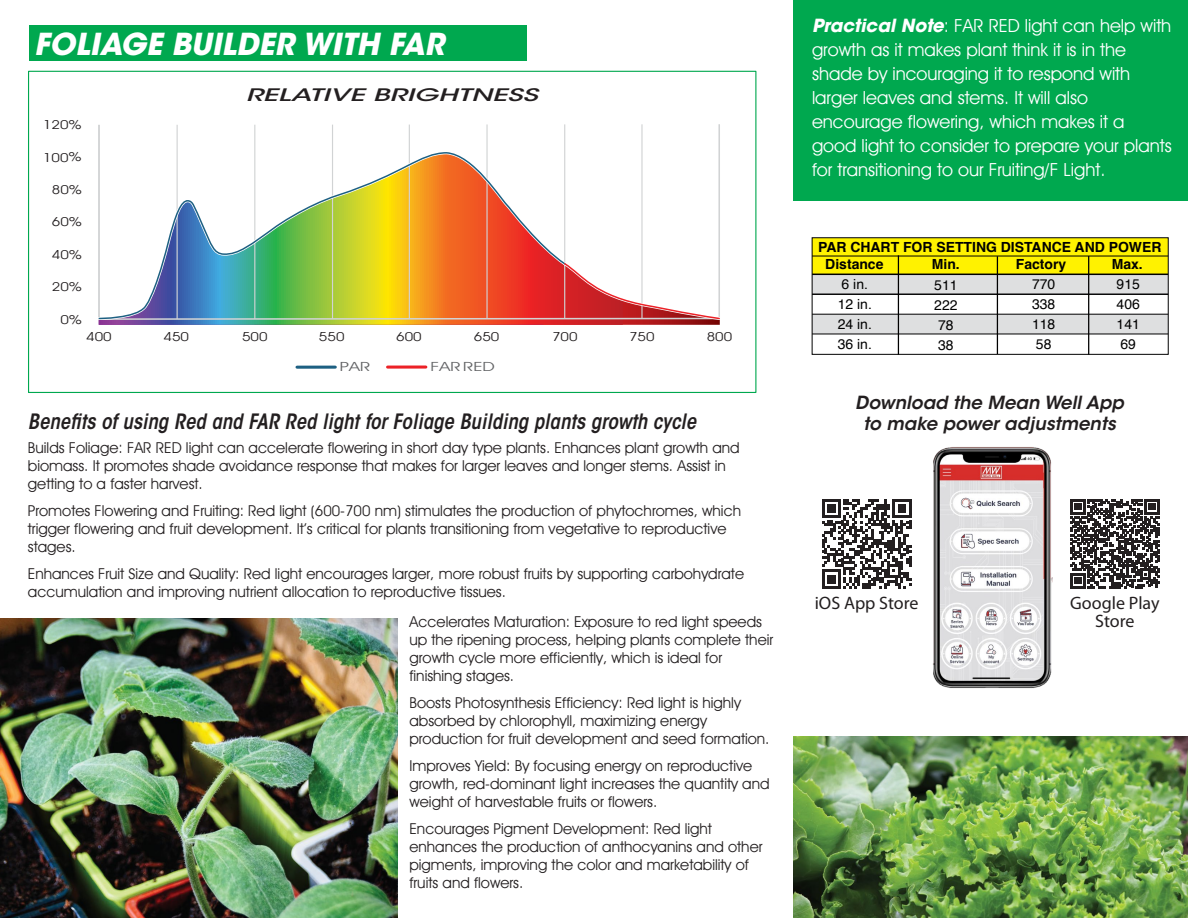
<style>
.page{position:relative;width:1188px;height:918px;background:#fff}
.page>*{position:absolute;margin:0;border:0;box-sizing:border-box;transform-origin:0 0}
.t1{font:italic 700 30.15px "ITC Avant Garde Std";color:#fff}
.t2{font:italic 600 condensed 21px "ITC Avant Garde Std";color:#231f20}
.t3{font:18px/24px "Avant Garde IT Cby BT";color:#fff}
.t4{font:italic 600 18px/21px "ITC Avant Garde Std";color:#231f20;text-align:center}
.t5{font:18px/17.4px "Myriad Pro";color:#231f20;text-align:center}
.t6{font:italic 500 17.1px "ITC Avant Garde Std";color:#231f20;scale:1.64 1}
.t7{font:15px/18px "Avant Garde IT Cby BT";color:#231f20}
.t8{font:700 13.95px/17.5px "Helvetica";color:#000}
.t9{font:13.95px "Helvetica";color:#000}
.t10{font:12.6px "Avant Garde IT Cby BT";color:#636466;scale:1.46 1}
.t11{font:12.45px "Avant Garde IT Cby BT";color:#231f20;scale:1.2 1}
.s1{font-family:"ITC Avant Garde Std";font-weight:700;font-style:italic}
</style>
<div class="page">
<img style="left:793px;top:737px;width:395px;height:181px">
<div style="left:793px;top:0;width:395px;height:201px;background:#00a84f"></div>
<div style="left:29px;top:25px;width:498px;height:36px;background:#00a84f"></div>
<img style="left:0;top:619px;width:397px;height:299px">
<svg style="left:99px;top:321px;width:524px;height:4px;background:#a37654"></svg>
<hr style="left:297px;top:366px;width:38px;height:3px;background:#1d6082">
<hr style="left:388px;top:366px;width:38px;height:3px;background:#ec2127">
<svg style="left:98px;top:124px;width:622px;height:136px"></svg>
<svg style="left:98px;top:151px;width:469px;height:169px"></svg>
<svg style="left:561px;top:260px;width:159px;height:62px"></svg>
<img style="left:933px;top:447px;width:120px;height:242px">
<svg style="left:822px;top:499px;width:89px;height:90px"></svg>
<svg style="left:1070px;top:499px;width:89px;height:89px"></svg>
<div style="left:812px;top:238px;width:356px;height:18px;background:#fff200"></div>
<div style="left:812px;top:256px;width:86px;height:18px;background:#fff200"></div>
<div style="left:898px;top:256px;width:270px;height:18px;background:#fff200"></div>
<div style="left:812px;top:275px;width:356px;height:19px;background:#dedfe0"></div>
<div style="left:813px;top:314px;width:355px;height:20px;background:#dedfe0"></div>
<hr style="left:898px;top:255px;width:1px;height:100px;background:#000">
<hr style="left:997px;top:256px;width:1px;height:98px;background:#000">
<hr style="left:1088px;top:256px;width:1px;height:99px;background:#000">
<hr style="left:812px;top:256px;width:356px;height:1px;background:#000">
<hr style="left:812px;top:274px;width:356px;height:1px;background:#000">
<hr style="left:812px;top:294px;width:356px;height:1px;background:#000">
<hr style="left:812px;top:314px;width:356px;height:1px;background:#000">
<hr style="left:812px;top:334px;width:356px;height:1px;background:#000">
<div style="left:812px;top:237px;width:357px;height:118px;border:1px solid #000"></div>
<h1 class="t1" style="left:34px;top:25px;width:411px">FOLIAGE BUILDER WITH FAR</h1>
<p class="t11" style="left:43px;top:117px;width:34px">120%</p>
<p class="t11" style="left:43px;top:150px;width:34px">100%</p>
<p class="t11" style="left:52px;top:182px;width:27px">80%</p>
<p class="t11" style="left:52px;top:214px;width:27px">60%</p>
<p class="t11" style="left:52px;top:247px;width:27px">40%</p>
<p class="t11" style="left:52px;top:279px;width:27px">20%</p>
<p class="t11" style="left:60px;top:312px;width:20px">0%</p>
<p class="t6" style="left:246px;top:84px;width:180px">RELATIVE BRIGHTNESS</p>
<p class="t11" style="left:86px;top:329px;width:23px">400</p>
<p class="t11" style="left:163px;top:329px;width:23px">450</p>
<p class="t11" style="left:242px;top:329px;width:23px">500</p>
<p class="t11" style="left:319px;top:329px;width:23px">550</p>
<p class="t11" style="left:396px;top:329px;width:23px">600</p>
<p class="t11" style="left:474px;top:329px;width:23px">650</p>
<p class="t11" style="left:552px;top:329px;width:23px">700</p>
<p class="t11" style="left:629px;top:329px;width:23px">750</p>
<p class="t11" style="left:707px;top:329px;width:23px">800</p>
<p class="t10" style="left:340px;top:359px;width:22px">PAR</p>
<p class="t10" style="left:431px;top:359px;width:46px">FAR RED</p>
<h2 class="t2" style="left:28px;top:408px;width:670px">Benefits of using Red and FAR Red light for Foliage Building plants growth cycle</h2>
<p class="t7" style="left:28px;top:438px;width:713px">Builds Foliage: FAR RED light can accelerate flowering in short day type plants. Enhances plant growth and biomass. It promotes shade avoidance response that makes for larger leaves and longer stems. Assist in getting to a faster harvest.</p>
<p class="t7" style="left:28px;top:501px;width:715px">Promotes Flowering and Fruiting: Red light (600-700 nm) stimulates the production of phytochromes, which trigger flowering and fruit development. It’s critical for plants transitioning from vegetative to reproductive stages.</p>
<p class="t7" style="left:28px;top:564px;width:718px">Enhances Fruit Size and Quality: Red light encourages larger, more robust fruits by supporting carbohydrate accumulation and improving nutrient allocation to reproductive tissues.</p>
<p class="t7" style="left:409px;top:612px;width:365px">Accelerates Maturation: Exposure to red light speeds up the ripening process, helping plants complete their growth cycle more efficiently, which is ideal for finishing stages.</p>
<p class="t7" style="left:409px;top:693px;width:362px">Boosts Photosynthesis Efficiency: Red light is highly absorbed by chlorophyll, maximizing energy production for fruit development and seed formation.</p>
<p class="t7" style="left:409px;top:756px;width:362px">Improves Yield: By focusing energy on reproductive growth, red-dominant light increases the quantity and weight of harvestable fruits or flowers.</p>
<p class="t7" style="left:409px;top:819px;width:355px">Encourages Pigment Development: Red light enhances the production of anthocyanins and other pigments, improving the color and marketability of fruits and flowers.</p>
<p class="t3" style="left:812px;top:14px;width:361px"><span class="s1">Practical Note</span>: FAR RED light can help with growth as it makes plant think it is in the shade by incouraging it to respond with larger leaves and stems. It will also encourage flowering, which makes it a good light to consider to prepare your plants for transitioning to our Fruiting/F Light.</p>
<p class="t8" style="left:932px;top:240px;width:231px;text-indent:-114px">PAR CHART FOR SETTING DISTANCE AND POWER<br>Min.</p>
<p class="t8" style="left:825px;top:257px;width:60px">Distance</p>
<p class="t8" style="left:1016px;top:257px;width:52px">Factory</p>
<p class="t8" style="left:1112px;top:257px;width:33px">Max.</p>
<p class="t9" style="left:842px;top:274px;width:28px">6 in.</p>
<p class="t9" style="left:934px;top:275px;width:25px">511</p>
<p class="t9" style="left:1032px;top:274px;width:25px">770</p>
<p class="t9" style="left:1117px;top:274px;width:25px">915</p>
<p class="t9" style="left:838px;top:294px;width:36px">12 in.</p>
<p class="t9" style="left:934px;top:294px;width:25px">222</p>
<p class="t9" style="left:1032px;top:294px;width:25px">338</p>
<p class="t9" style="left:1117px;top:294px;width:25px">406</p>
<p class="t9" style="left:838px;top:313px;width:36px">24 in.</p>
<p class="t9" style="left:938px;top:314px;width:17px">78</p>
<p class="t9" style="left:1032px;top:313px;width:25px">118</p>
<p class="t9" style="left:1117px;top:313px;width:25px">141</p>
<p class="t9" style="left:838px;top:333px;width:36px">36 in.</p>
<p class="t9" style="left:938px;top:334px;width:17px">38</p>
<p class="t9" style="left:1036px;top:333px;width:17px">58</p>
<p class="t9" style="left:1121px;top:333px;width:17px">69</p>
<p class="t4" style="left:855px;top:392px;width:270px">Download the Mean Well App to make power adjustments</p>
<p class="t5" style="left:815px;top:594px;width:105px">iOS App Store</p>
<p class="t5" style="left:1070px;top:594px;width:91px">Google Play<br>Store</p>
</div>
